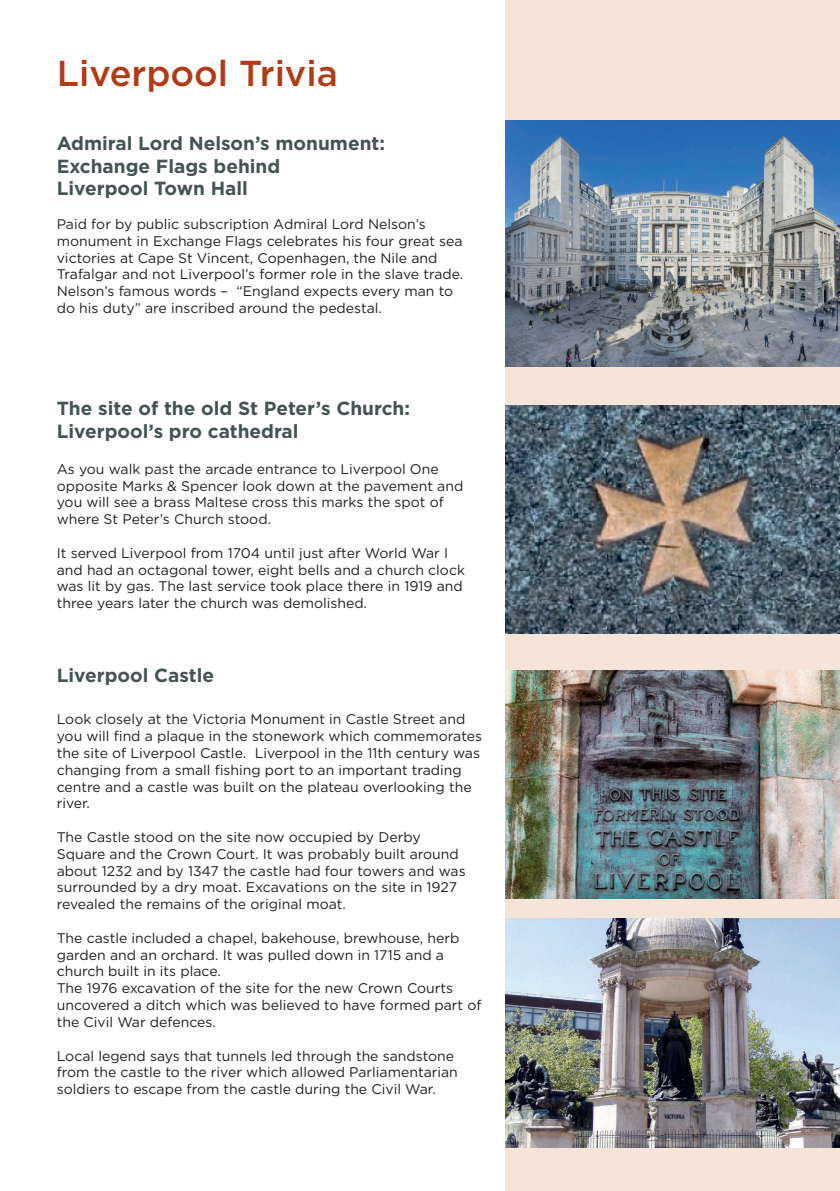
<style>
.page{position:relative;width:840px;height:1191px;background:#fff}
.page>*{position:absolute;margin:0;border:0;box-sizing:border-box;transform-origin:0 0}
.t1{font:500 36px "Gotham";color:#b13a17}
.t2{font:700 19px/22.8px "Gotham";color:#465354}
.t3{font:14px/16.8px "Gotham";color:#231f20}
</style>
<div class="page">
<div style="left:505px;top:0;width:334px;height:1191px;background:#f6e4d9"></div>
<img style="left:505px;top:120px;width:334px;height:246px">
<img style="left:505px;top:405px;width:334px;height:228px">
<img style="left:505px;top:670px;width:334px;height:228px">
<img style="left:505px;top:919px;width:334px;height:228px">
<h1 class="t1" style="left:57px;top:49px;width:282px">Liverpool Trivia</h1>
<h2 class="t2" style="left:57px;top:131px;width:329px">Admiral Lord Nelson’s monument:<br>Exchange Flags behind<br>Liverpool Town Hall</h2>
<p class="t3" style="left:57px;top:215px;width:408px">Paid for by public subscription Admiral Lord Nelson’s monument in Exchange Flags celebrates his four great sea victories at Cape St Vincent, Copenhagen, the Nile and Trafalgar and not Liverpool’s former role in the slave trade.<br>Nelson’s famous words – “England expects every man to do his duty” are inscribed around the pedestal.</p>
<h2 class="t2" style="left:57px;top:397px;width:354px">The site of the old St Peter’s Church:<br>Liverpool’s pro cathedral</h2>
<p class="t3" style="left:57px;top:460px;width:408px">As you walk past the arcade entrance to Liverpool One opposite Marks &amp; Spencer look down at the pavement and you will see a brass Maltese cross this marks the spot of where St Peter’s Church stood.</p>
<p class="t3" style="left:57px;top:544px;width:409px">It served Liverpool from 1704 until just after World War I and had an octagonal tower, eight bells and a church clock was lit by gas. The last service took place there in 1919 and three years later the church was demolished.</p>
<h2 class="t2" style="left:57px;top:663px;width:159px">Liverpool Castle</h2>
<p class="t3" style="left:57px;top:710px;width:426px">Look closely at the Victoria Monument in Castle Street and you will find a plaque in the stonework which commemorates the site of Liverpool Castle. Liverpool in the 11th century was changing from a small fishing port to an important trading centre and a castle was built on the plateau overlooking the river.</p>
<p class="t3" style="left:57px;top:828px;width:410px">The Castle stood on the site now occupied by Derby Square and the Crown Court. It was probably built around about 1232 and by 1347 the castle had four towers and was surrounded by a dry moat. Excavations on the site in 1927 revealed the remains of the original moat.</p>
<p class="t3" style="left:57px;top:929px;width:426px">The castle included a chapel, bakehouse, brewhouse, herb garden and an orchard. It was pulled down in 1715 and a church built in its place.<br>The 1976 excavation of the site for the new Crown Courts uncovered a ditch which was believed to have formed part of the Civil War defences.</p>
<p class="t3" style="left:57px;top:1046px;width:402px">Local legend says that tunnels led through the sandstone from the castle to the river which allowed Parliamentarian soldiers to escape from the castle during the Civil War.</p>
</div>
